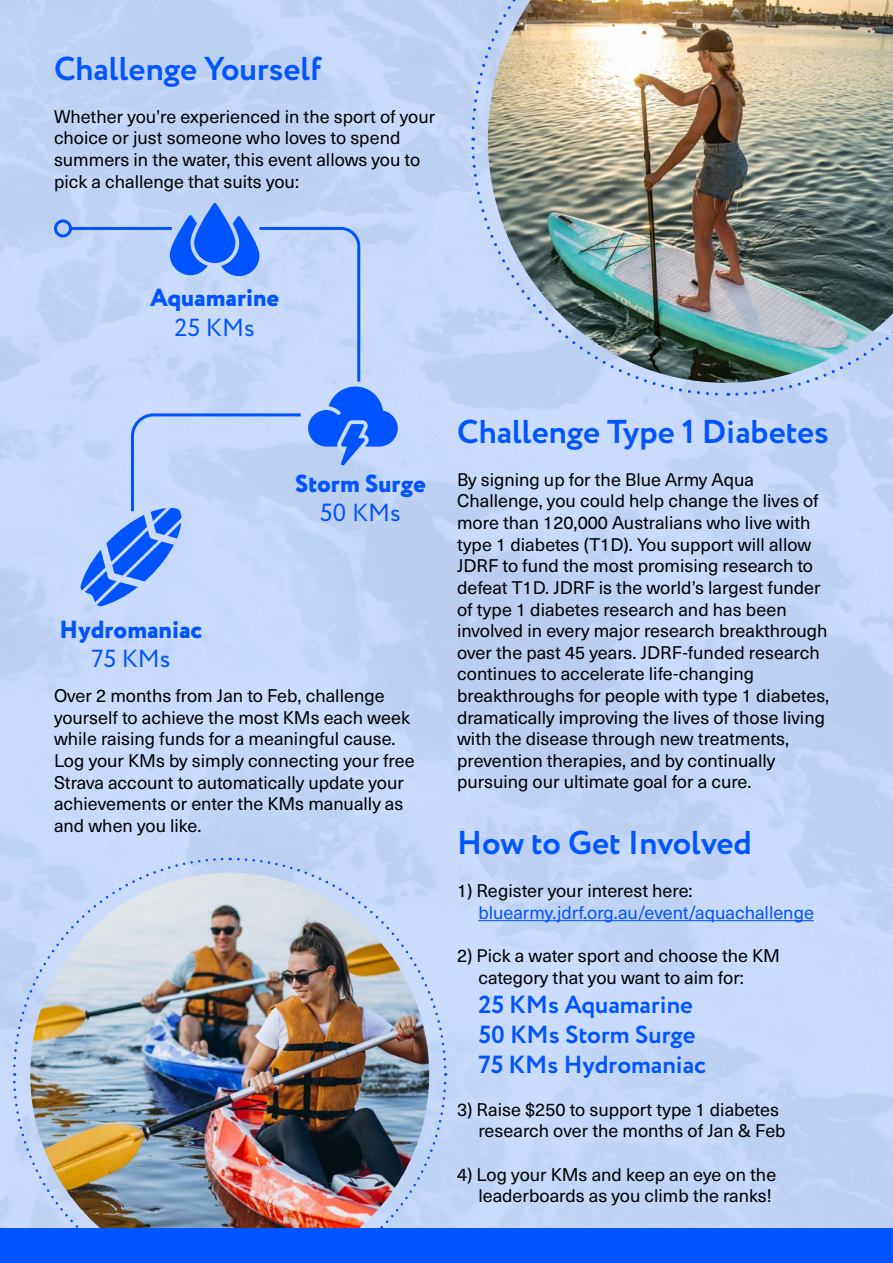
<style>
.page{position:relative;width:893px;height:1263px;background:#fff}
.page>*{position:absolute;margin:0;border:0;box-sizing:border-box;transform-origin:0 0}
.t1{font:700 33px "Circe";color:#05f}
.t2{font:700 24.75px/29.7px "Circe";color:#0054ff}
.t3{font:800 24.75px "Circe";color:#0054ff}
.t4{font:24.75px "Circe";color:#0054ff}
.t5{font:18px/21.6px "Neue Haas Unica W1 G";color:#000}
.t6{font:18px "Neue Haas Unica W1 G";color:#0054ff}
</style>
<div class="page">
<div style="left:0;top:1px;width:893px;height:1244px;background:#c4d7f8"></div>
<div style="left:54px;top:219px;width:18px;height:18px;border:3px solid #0054ff;border-radius:50%"></div>
<hr style="left:71px;top:227px;width:101px;height:3px;background:#0054ff">
<svg style="left:80px;top:203px;width:318px;height:403px"></svg>
<hr style="left:478px;top:920px;width:336px;height:1px;background:#0054ff">
<img style="left:471px;top:145px;width:255px;height:251px">
<img style="left:470px;top:0;width:252px;height:141px">
<img style="left:728px;top:0;width:165px;height:396px">
<img style="left:231px;top:857px;width:216px;height:212px">
<img style="left:13px;top:857px;width:212px;height:216px">
<img style="left:12px;top:1073px;width:436px;height:156px">
<div style="left:0;top:1229px;width:893px;height:34px;background:#05f"></div>
<h1 class="t1" style="left:54px;top:46px;width:269px">Challenge Yourself</h1>
<p class="t5" style="left:54px;top:105px;width:383px">Whether you’re experienced in the sport of your choice or just someone who loves to spend summers in the water, this event allows you to pick a challenge that suits you:</p>
<h2 class="t3" style="left:150px;top:281px;width:131px">Aquamarine</h2>
<h2 class="t4" style="left:175px;top:311px;width:82px">25 KMs</h2>
<h2 class="t3" style="left:295px;top:466px;width:132px">Storm Surge</h2>
<h2 class="t4" style="left:320px;top:496px;width:83px">50 KMs</h2>
<h2 class="t3" style="left:59px;top:612px;width:145px">Hydromaniac</h2>
<h2 class="t4" style="left:91px;top:642px;width:81px">75 KMs</h2>
<p class="t5" style="left:54px;top:684px;width:362px">Over 2 months from Jan to Feb, challenge yourself to achieve the most KMs each week while raising funds for a meaningful cause.<br>Log your KMs by simply connecting your free Strava account to automatically update your achievements or enter the KMs manually as and when you like.</p>
<h1 class="t1" style="left:457px;top:409px;width:373px">Challenge Type 1 Diabetes</h1>
<p class="t5" style="left:457px;top:468px;width:374px">By signing up for the Blue Army Aqua Challenge, you could help change the lives of more than 120,000 Australians who live with type 1 diabetes (T1D). You support will allow JDRF to fund the most promising research to defeat T1D. JDRF is the world’s largest funder of type 1 diabetes research and has been involved in every major research breakthrough over the past 45 years. JDRF-funded research continues to accelerate life-changing breakthroughs for people with type 1 diabetes, dramatically improving the lives of those living with the disease through new treatments, prevention therapies, and by continually pursuing our ultimate goal for a cure.</p>
<h1 class="t1" style="left:457px;top:821px;width:296px">How to Get Involved</h1>
<p class="t5" style="left:457px;top:879px;width:237px">1) Register your interest here:</p>
<p class="t6" style="left:478px;top:899px;width:337px">bluearmy.jdrf.org.au/event/aquachallenge</p>
<p class="t5" style="left:478px;top:944px;width:303px;text-indent:-21px">2) Pick a water sport and choose the KM category that you want to aim for:</p>
<h2 class="t2" style="left:478px;top:991px;width:229px">25 KMs Aquamarine<br>50 KMs Storm Surge<br>75 KMs Hydromaniac</h2>
<p class="t5" style="left:478px;top:1097px;width:309px;text-indent:-21px">3) Raise $250 to support type 1 diabetes research over the months of Jan &amp; Feb</p>
<p class="t5" style="left:457px;top:1162px;width:321px;text-align:right">4) Log your KMs and keep an eye on the leaderboards as you climb the ranks!</p>
</div>
